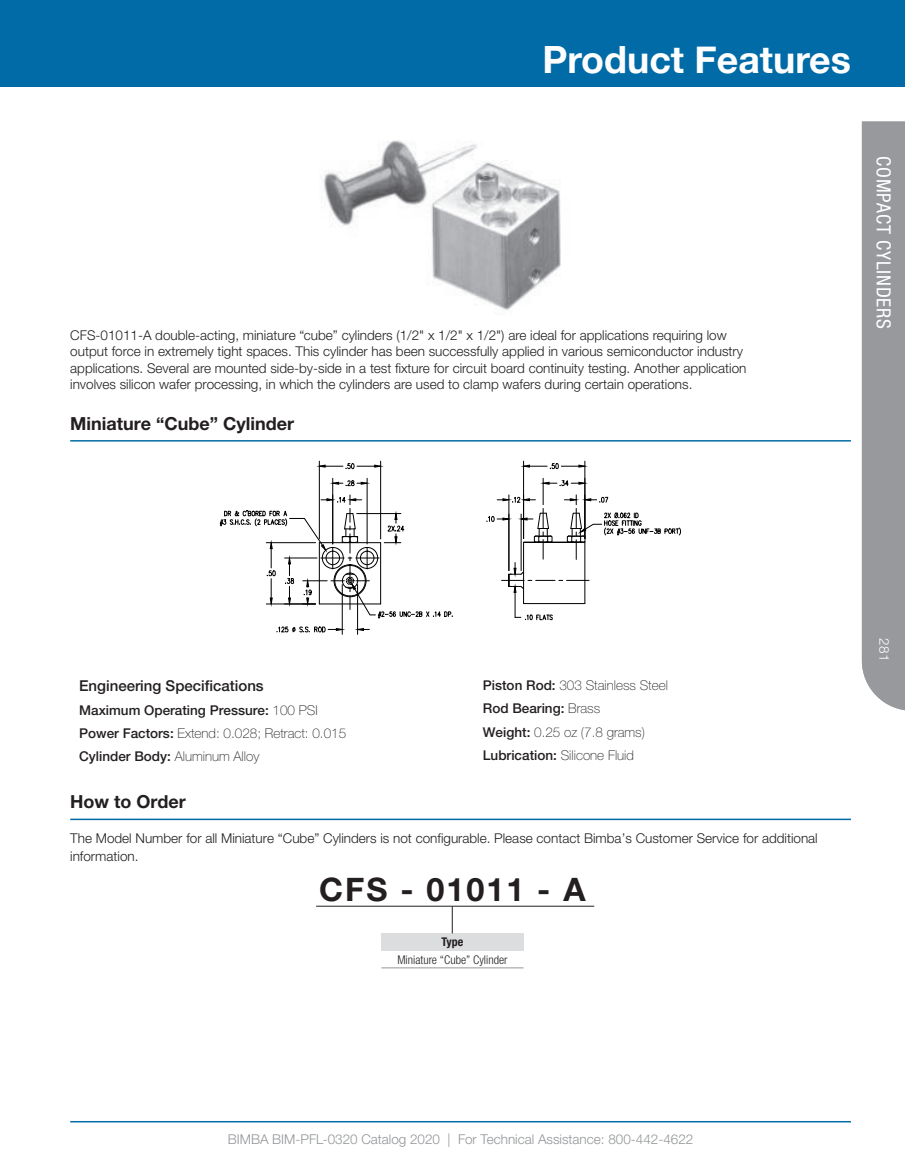
<style>
.page{position:relative;width:905px;height:1175px;background:#fff}
.page>*{position:absolute;margin:0;border:0;box-sizing:border-box;transform-origin:0 0}
.t1{font:700 37.5px "Helvetica Neue";color:#fff}
.How_to_Order_Part_Nu{font:700 32.4px "Helvetica Neue LTW1 G";letter-spacing:.06em;color:#231f20}
.t2{font:condensed 19.5px "Helvetica Neue LTW1 G";letter-spacing:.04em;color:#fff}
.Subheaders{font:700 18px "Helvetica Neue LTW1 G";color:#231f20}
.Bullet_Subheaders{font:500 15px "Helvetica Neue LTW1 G";color:#231f20}
.Body{font:300 13.5px/16.2px "Helvetica Neue LTW1 G";color:#231f20}
.Page_Titles_Left{font:100 13.5px "Helvetica Neue LTW1 G";color:#231f20}
.Page_Titles_Left-2{font:500 13.5px "Helvetica Neue LTW1 G";color:#231f20}
.t3{font:300 13.5px "Helvetica Neue LTW1 G";color:#939598}
.t4{font:300 13.5px "Helvetica Neue LTW1 G";color:#fff}
.Table_Body{font:300 condensed 12px "Helvetica Neue LTW1 G";color:#231f20}
.Table_Headers{font:700 condensed 12px "Helvetica Neue LTW1 G";color:#231f20}
.s1{font-weight:100}
.s2{font-weight:500}
</style>
<div class="page">
<div style="left:0;top:0;width:904px;height:87px;background:#006ba7"></div>
<div style="left:861px;top:122px;width:43px;height:588px;background:#97999c"></div>
<hr style="left:70px;top:1120px;width:780px;height:2px;background:#006ba7">
<hr style="left:316px;top:906px;width:278px;height:1px;background:#231f20">
<div style="left:381px;top:933px;width:142px;height:17px;background:#dcdddf"></div>
<hr style="left:381px;top:967px;width:142px;height:1px;background:#939598">
<svg style="left:452px;top:906px;width:1px;height:27px"></svg>
<img style="left:323px;top:140px;width:238px;height:170px">
<hr style="left:70px;top:440px;width:781px;height:1px;background:#006ba7">
<hr style="left:319px;top:461px;width:1px;height:78px;background:#000">
<hr style="left:380px;top:461px;width:1px;height:78px;background:#000">
<svg style="left:318px;top:463px;width:63px;height:6px"></svg>
<hr style="left:332px;top:478px;width:1px;height:66px;background:#000">
<hr style="left:367px;top:478px;width:1px;height:66px;background:#000">
<svg style="left:332px;top:480px;width:36px;height:6px"></svg>
<hr style="left:584px;top:461px;width:1px;height:77px;background:#000">
<hr style="left:523px;top:461px;width:1px;height:77px;background:#000">
<svg style="left:523px;top:463px;width:62px;height:6px"></svg>
<hr style="left:342px;top:584px;width:1px;height:50px;background:#000">
<hr style="left:357px;top:584px;width:1px;height:50px;background:#000">
<svg style="left:357px;top:628px;width:12px;height:3px"></svg>
<svg style="left:276px;top:625px;width:67px;height:8px"></svg>
<svg style="left:219px;top:495px;width:233px;height:124px"></svg>
<svg style="left:486px;top:478px;width:195px;height:142px"></svg>
<hr style="left:70px;top:818px;width:781px;height:2px;background:#006ba7">
<h1 class="t1" style="left:542px;top:30px;width:310px">Product Features</h1>
<p class="Body" style="left:70px;top:327px;width:677px">CFS-01011-A double-acting, miniature “cube” cylinders (1/2" x 1/2" x 1/2") are ideal for applications requiring low output force in extremely tight spaces. This cylinder has been successfully applied in various semiconductor industry applications. Several are mounted side-by-side in a test fixture for circuit board continuity testing. Another application involves silicon wafer processing, in which the cylinders are used to clamp wafers during certain operations.</p>
<p class="Subheaders" style="left:70px;top:412px;width:225px">Miniature “Cube” Cylinder</p>
<h3 class="t2" style="left:895px;top:156px;width:174px;rotate:90deg">COMPACT CYLINDERS</h3>
<p class="Bullet_Subheaders" style="left:79px;top:676px;width:186px">Engineering Specifications</p>
<p class="Page_Titles_Left-2" style="left:79px;top:701px;width:240px">Maximum Operating Pressure: <span class="s1">100 PSI</span></p>
<p class="Page_Titles_Left" style="left:79px;top:725px;width:268px"><span class="s2">Power Factors:</span> Extend: 0.028; Retract: 0.015</p>
<p class="Page_Titles_Left-2" style="left:79px;top:748px;width:182px">Cylinder Body: <span class="s1">Aluminum Alloy</span></p>
<p class="Subheaders" style="left:70px;top:790px;width:117px">How to Order</p>
<p class="Page_Titles_Left" style="left:483px;top:677px;width:187px"><span class="s2">Piston Rod:</span> 303 Stainless Steel</p>
<p class="Page_Titles_Left-2" style="left:483px;top:700px;width:119px">Rod Bearing: <span class="s1">Brass</span></p>
<p class="Page_Titles_Left" style="left:483px;top:724px;width:164px"><span class="s2">Weight:</span> 0.25 oz (7.8 grams)</p>
<p class="Page_Titles_Left" style="left:483px;top:747px;width:153px"><span class="s2">Lubrication:</span> Silicone Fluid</p>
<p class="Body" style="left:70px;top:829px;width:749px;line-height:18px">The Model Number for all Miniature “Cube” Cylinders is not configurable. Please contact Bimba’s Customer Service for additional information.</p>
<p class="How_to_Order_Part_Nu" style="left:319px;top:869px;width:268px">CFS - 01011 - A</p>
<p class="Table_Headers" style="left:441px;top:934px;width:24px">Type</p>
<p class="Table_Body" style="left:397px;top:952px;width:111px">Miniature “Cube” Cylinder</p>
<p class="t4" style="left:892px;top:638px;width:25px;rotate:90deg">281</p>
<p class="t3" style="left:228px;top:1131px;width:467px">BIMBA BIM-PFL-0320 Catalog 2020 | For Technical Assistance: 800-442-4622</p>
</div>
